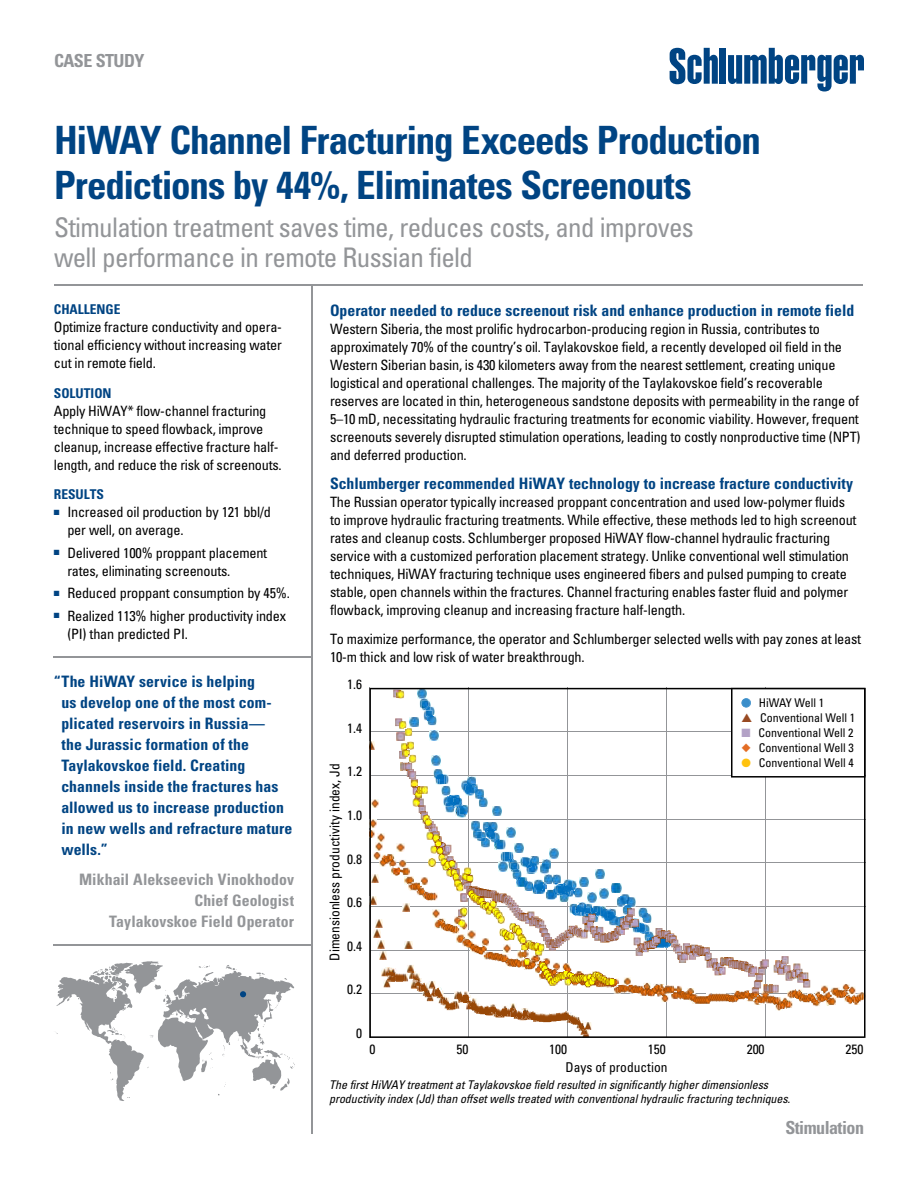
<style>
.page{position:relative;width:918px;height:1188px;background:#fff}
.page>*{position:absolute;margin:0;border:0;box-sizing:border-box;transform-origin:0 0}
.t1{font:700 condensed 39px/45px "Univers LT Std";letter-spacing:-.03em;color:#004483}
.t2{font:condensed 27px/30px "Univers LT Std";letter-spacing:-.025em;color:#939598}
.t3{font:700 condensed 18px "Univers LT Std";letter-spacing:-.03em;color:#939598}
.t4{font:700 condensed 15.75px/21px "Univers LT Std";color:#004483}
.t5{font:700 condensed 15.75px/21px "Univers LT Std";letter-spacing:.005em;color:#939598;text-align:right}
.t6{font:condensed 14.25px/18px "Univers LT Std";letter-spacing:-.015em;color:#000}
.t7{font:condensed 13.5px "Univers LT Std";color:#000}
.t8{font:700 condensed 13.5px "Univers LT Std";color:#004483}
.t9{font:italic condensed 12px/13.5px "Univers LT Std";letter-spacing:-.01em;color:#000}
.t10{font:condensed 12px "Univers LT Std";color:#000}
.s1{color:#3b8eca}
.s2{color:#984a22}
.s3{color:#b3a2c6}
.s4{color:#e36d25}
.s5{color:#ffc20e}
</style>
<div class="page">
<div style="left:720px;top:48px;width:6px;height:36px;background:#004483"></div>
<svg style="left:728px;top:48px;width:136px;height:44px"></svg>
<svg style="left:670px;top:48px;width:48px;height:36px"></svg>
<hr style="left:54px;top:657px;width:258px;height:1px;background:#939598">
<hr style="left:54px;top:945px;width:258px;height:1px;background:#939598">
<svg style="left:56px;top:961px;width:238px;height:140px"></svg>
<hr style="left:54px;top:285px;width:808px;height:1px;background:#939598">
<hr style="left:311px;top:285px;width:2px;height:849px;background:#939598">
<svg style="left:369px;top:688px;width:497px;height:350px"></svg>
<p class="t3" style="left:54px;top:50px;width:92px">CASE STUDY</p>
<h1 class="t1" style="left:54px;top:118px;width:709px">HiWAY Channel Fracturing Exceeds Production<br>Predictions by 44%, Eliminates Screenouts</h1>
<h2 class="t2" style="left:54px;top:212px;width:641px">Stimulation treatment saves time, reduces costs, and improves well performance in remote Russian field</h2>
<p class="t8" style="left:54px;top:301px;width:68px">CHALLENGE</p>
<p class="t6" style="left:54px;top:318px;width:230px;text-align:justify">Optimize fracture conductivity and opera&shy;tional efficiency without increasing water cut in remote field.</p>
<p class="t8" style="left:54px;top:385px;width:59px">SOLUTION</p>
<p class="t6" style="left:54px;top:401px;width:229px">Apply HiWAY* flow-channel fracturing technique to speed flowback, improve cleanup, increase effective fracture half&shy;length, and reduce the risk of screenouts.</p>
<p class="t8" style="left:54px;top:486px;width:52px">RESULTS</p>
<p class="t6" style="left:67px;top:503px;width:205px;text-indent:-14px"><sup>■</sup> Increased oil production by 121 bbl/d per well, on average.</p>
<p class="t6" style="left:67px;top:543px;width:201px;text-indent:-14px"><sup>■</sup> Delivered 100% proppant placement rates, eliminating screenouts.</p>
<p class="t6" style="left:54px;top:584px;width:238px"><sup>■</sup> Reduced proppant consumption by 45%.</p>
<p class="t6" style="left:67px;top:606px;width:220px;text-indent:-14px"><sup>■</sup> Realized 113% higher productivity index (PI) than predicted PI.</p>
<p class="t4" style="left:61px;top:671px;width:233px;text-indent:-7px">“The HiWAY service is helping<br>us develop one of the most com&shy;plicated reservoirs in Russia—<br>the Jurassic formation of the<br>Taylakovskoe field. Creating channels inside the fractures has allowed us to increase production in new wells and refracture mature wells.”</p>
<p class="t5" style="left:79px;top:868px;width:217px">Mikhail Alekseevich Vinokhodov<br>Chief Geologist<br>Taylakovskoe Field Operator</p>
<p class="t4" style="left:330px;top:299px;width:526px">Operator needed to reduce screenout risk and enhance production in remote field</p>
<p class="t6" style="left:330px;top:319px;width:532px">Western Siberia, the most prolific hydrocarbon-producing region in Russia, contributes to approximately 70% of the country’s oil. Taylakovskoe field, a recently developed oil field in the Western Siberian basin, is 430 kilometers away from the nearest settlement, creating unique logistical and operational challenges. The majority of the Taylakovskoe field’s recoverable reserves are located in thin, heterogeneous sandstone deposits with permeability in the range of 5–10 mD, necessitating hydraulic fracturing treatments for economic viability. However, frequent screenouts severely disrupted stimulation operations, leading to costly nonproductive time (NPT) and deferred production.</p>
<p class="t4" style="left:330px;top:473px;width:525px">Schlumberger recommended HiWAY technology to increase fracture conductivity</p>
<p class="t6" style="left:330px;top:493px;width:528px">The Russian operator typically increased proppant concentration and used low-polymer fluids to improve hydraulic fracturing treatments. While effective, these methods led to high screenout rates and cleanup costs. Schlumberger proposed HiWAY flow-channel hydraulic fracturing service with a customized perforation placement strategy. Unlike conventional well stimulation techniques, HiWAY fracturing technique uses engineered fibers and pulsed pumping to create stable, open channels within the fractures. Channel fracturing enables faster fluid and polymer flowback, improving cleanup and increasing fracture half-length.</p>
<p class="t6" style="left:330px;top:630px;width:533px">To maximize performance, the operator and Schlumberger selected wells with pay zones at least<br>10-m thick and low risk of water breakthrough.</p>
<p class="t7" style="left:347px;top:676px;width:16px">1.6</p>
<p class="t7" style="left:347px;top:720px;width:16px">1.4</p>
<p class="t7" style="left:347px;top:763px;width:16px">1.2</p>
<p class="t7" style="left:347px;top:807px;width:16px">1.0</p>
<p class="t7" style="left:347px;top:850px;width:16px">0.8</p>
<p class="t7" style="left:347px;top:894px;width:16px">0.6</p>
<p class="t7" style="left:347px;top:937px;width:16px">0.4</p>
<p class="t7" style="left:347px;top:981px;width:16px">0.2</p>
<p class="t7" style="left:356px;top:1025px;width:7px">0</p>
<p class="t7" style="left:326px;top:961px;width:199px;rotate:-90deg">Dimensionless productivity index, Jd</p>
<p class="t10" style="left:741px;top:695px;width:84px"><span class="s1">●</span> HiWAY Well 1</p>
<p class="t10" style="left:741px;top:710px;width:115px"><span class="s2">▲</span> Conventional Well 1</p>
<p class="t10" style="left:741px;top:725px;width:114px"><span class="s3">■</span> Conventional Well 2</p>
<p class="t10" style="left:741px;top:740px;width:114px"><span class="s4">◆</span> Conventional Well 3</p>
<p class="t10" style="left:741px;top:755px;width:114px"><span class="s5">●</span> Conventional Well 4</p>
<p class="t7" style="left:370px;top:1040px;width:7px">0</p>
<p class="t7" style="left:456px;top:1040px;width:13px">50</p>
<p class="t7" style="left:549px;top:1040px;width:19px">100</p>
<p class="t7" style="left:648px;top:1040px;width:19px">150</p>
<p class="t7" style="left:747px;top:1040px;width:19px">200</p>
<p class="t7" style="left:845px;top:1040px;width:19px">250</p>
<p class="t7" style="left:566px;top:1058px;width:103px">Days of production</p>
<p class="t9" style="left:329px;top:1078px;width:462px">The first HiWAY treatment at Taylakovskoe field resulted in significantly higher dimensionless productivity index (Jd) than offset wells treated with conventional hydraulic fracturing techniques.</p>
<p class="t3" style="left:785px;top:1117px;width:80px">Stimulation</p>
</div>
